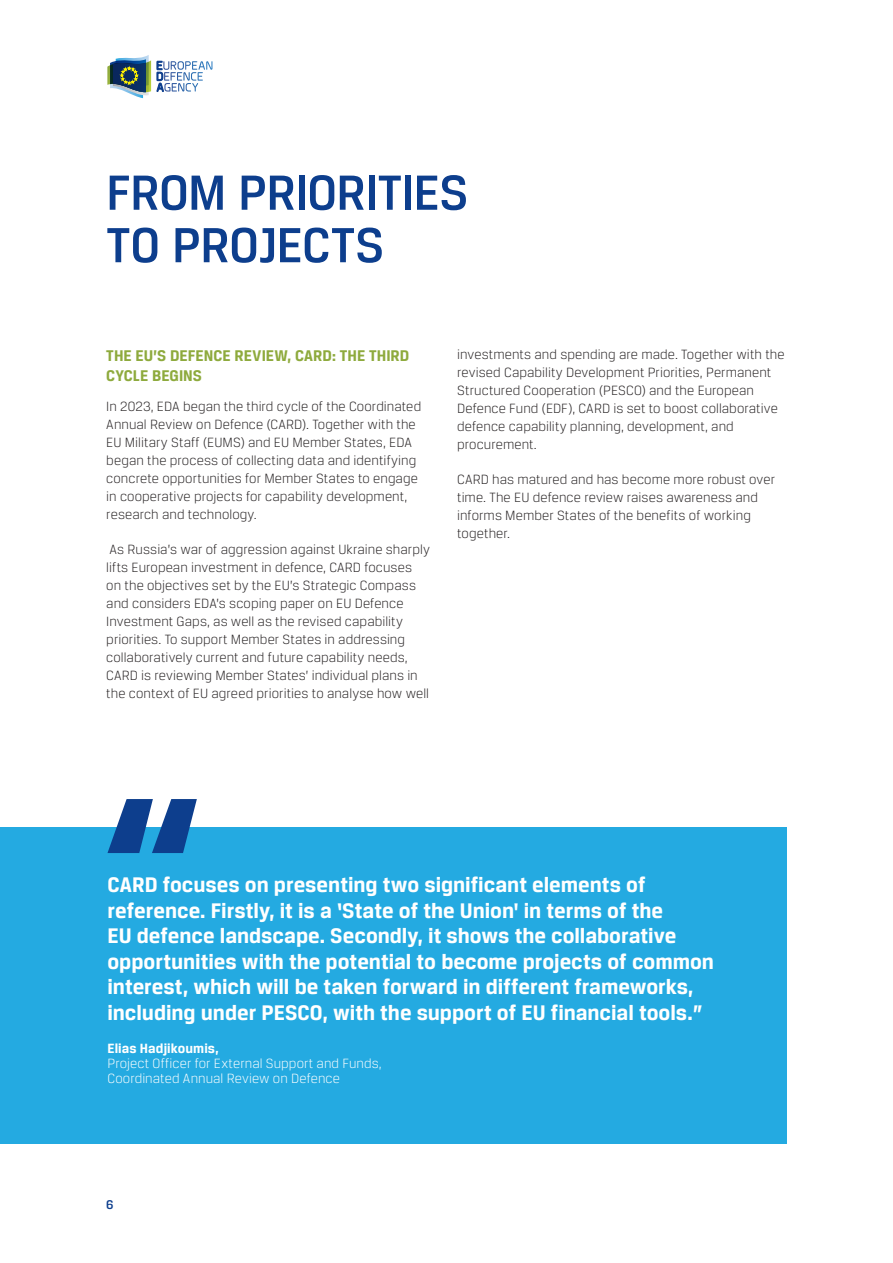
<style>
.page{position:relative;width:893px;height:1263px;background:#fff}
.page>*{position:absolute;margin:0;border:0;box-sizing:border-box;transform-origin:0 0}
.t1{font:500 52.5px/52.5px "Breuer Text";letter-spacing:-.005em;color:#0d3e8d}
.t2{font:700 22.5px/25.5px "Breuer Text";color:#fff}
.t3{font:700 16.5px/19.5px "Breuer Text";color:#8eaa3d}
.t4{font:300 14.25px/18px "Breuer Text";letter-spacing:.005em;color:#231f20}
.t5{font:300 14.25px/15px "Breuer Text";letter-spacing:.005em;color:#fff}
.t6{font:700 14.25px "Breuer Text";letter-spacing:.005em;color:#fff}
.t7{font:500 13.5px "Breuer Text";color:#0d3e8d}
.s1{font-style:italic}
</style>
<div class="page">
<svg style="left:107px;top:55px;width:44px;height:43px"></svg>
<svg style="left:157px;top:61px;width:55px;height:31px"></svg>
<div style="left:0;top:828px;width:787px;height:316px;background:#24aae1"></div>
<svg style="left:107px;top:799px;width:90px;height:54px"></svg>
<h1 class="t1" style="left:106px;top:165px;width:364px">FROM PRIORITIES<br>TO PROJECTS</h1>
<p class="t3" style="left:106px;top:346px;width:305px">THE EU’S DEFENCE REVIEW, CARD: THE THIRD<br>CYCLE BEGINS</p>
<p class="t4" style="left:106px;top:397px;width:316px">In 2023, EDA began the third cycle of the Coordinated Annual Review on Defence (CARD). Together with the EU Military Staff (EUMS) and EU Member States, EDA began the process of collecting data and identifying concrete opportunities for Member States to engage in cooperative projects for capability development, research and technology.</p>
<p class="t4" style="left:106px;top:540px;width:325px">As Russia’s war of aggression against Ukraine sharply lifts European investment in defence, CARD focuses on the objectives set by the EU’s Strategic Compass and considers EDA’s scoping paper on EU Defence Investment Gaps, as well as the revised capability priorities. To support Member States in addressing collaboratively current and future capability needs, CARD is reviewing Member States’ individual plans in the context of EU agreed priorities to analyse how well</p>
<p class="t4" style="left:457px;top:345px;width:329px">investments and spending are made. Together with the revised Capability Development Priorities, Permanent Structured Cooperation (PESCO) and the European Defence Fund (EDF), CARD is set to boost collaborative defence capability planning, development, and procurement.</p>
<p class="t4" style="left:457px;top:470px;width:319px">CARD has matured and has become more robust over time. The EU defence review raises awareness and informs Member States of the benefits of working together.</p>
<p class="t2" style="left:107px;top:872px;width:608px">CARD focuses on presenting two significant elements of reference. Firstly, it is a ‘State of the Union' in terms of the<br>EU defence landscape. Secondly, it shows the collaborative opportunities with the potential to become projects of common interest, which will be taken forward in different frameworks, including under PESCO, with the support of EU financial tools.<span class="s1">"</span></p>
<p class="t6" style="left:107px;top:1040px;width:113px">Elias Hadjikoumis,</p>
<p class="t5" style="left:107px;top:1056px;width:276px">Project Officer for External Support and Funds,<br>Coordinated Annual Review on Defence</p>
<p class="t7" style="left:106px;top:1196px;width:9px">6</p>
</div>
